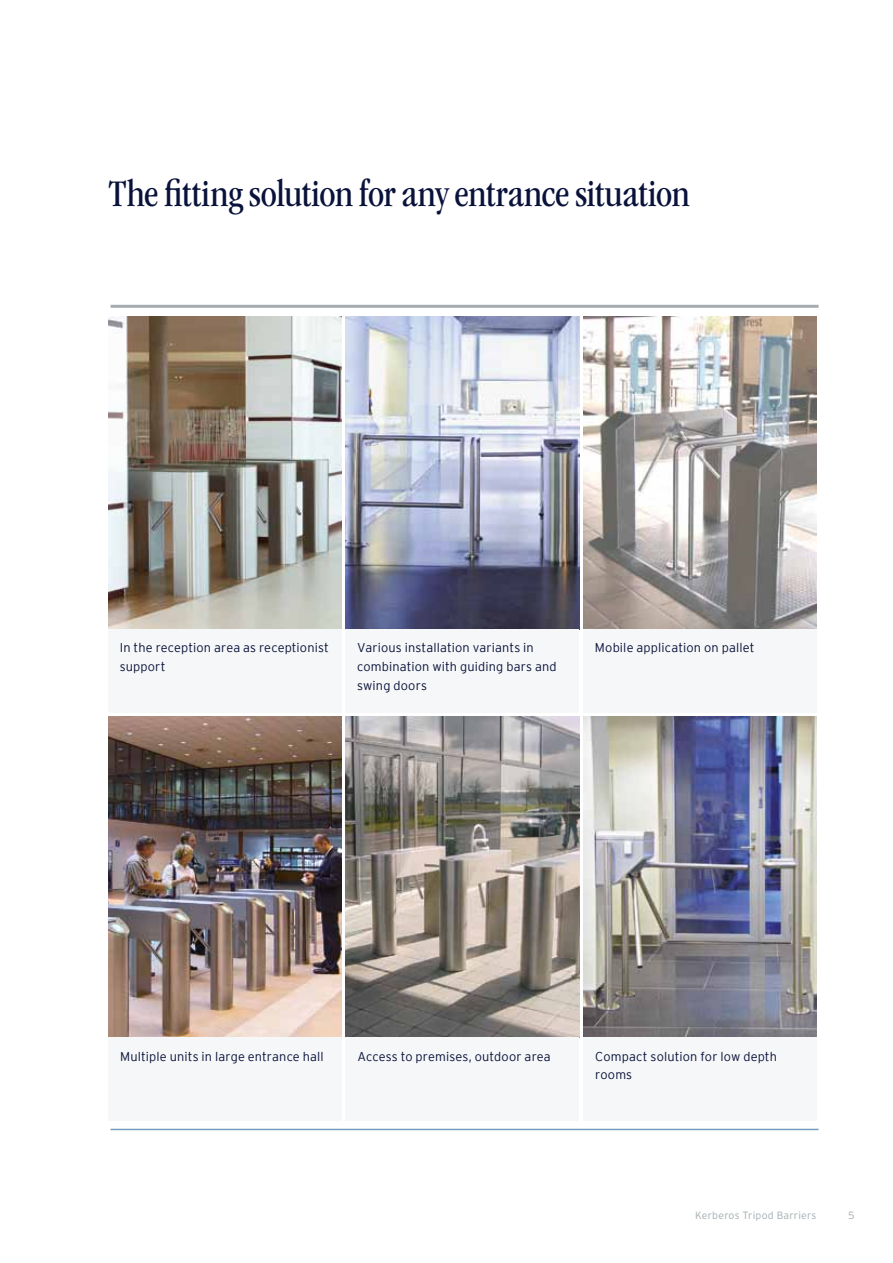
<style>
.page{position:relative;width:893px;height:1263px;background:#fff}
.page>*{position:absolute;margin:0;border:0;box-sizing:border-box;transform-origin:0 0}
.t1{font:condensed 39px "ITC Garamond Std";letter-spacing:-.015em;color:#09123a}
.t2{font:300 12.75px/18.8px "Interstate";letter-spacing:.01em;color:#09123a}
.t3{font:300 10.5px "Interstate Tab";letter-spacing:.02em;color:#a4acb1}
</style>
<div class="page">
<hr style="left:111px;top:1129px;width:708px;height:1px;background:#779cc1">
<hr style="left:111px;top:305px;width:708px;height:3px;background:#a4acb1">
<img style="left:108px;top:316px;width:234px;height:313px">
<img style="left:346px;top:316px;width:233px;height:313px">
<img style="left:583px;top:316px;width:233px;height:313px">
<img style="left:108px;top:717px;width:234px;height:320px">
<img style="left:346px;top:717px;width:233px;height:320px">
<img style="left:583px;top:717px;width:233px;height:320px">
<div style="left:108px;top:629px;width:233px;height:83px;background:#f6f7f8"></div>
<div style="left:108px;top:1037px;width:234px;height:84px;background:#f6f7f8"></div>
<div style="left:345px;top:629px;width:234px;height:83px;background:#f6f7f8"></div>
<div style="left:346px;top:1037px;width:233px;height:84px;background:#f6f7f8"></div>
<div style="left:583px;top:629px;width:233px;height:83px;background:#f6f7f8"></div>
<div style="left:584px;top:1037px;width:233px;height:84px;background:#f6f7f8"></div>
<h1 class="t1" style="left:108px;top:172px;width:583px">The fitting solution for any entrance situation</h1>
<p class="t2" style="left:120px;top:638px;width:211px">In the reception area as receptionist support</p>
<p class="t2" style="left:357px;top:638px;width:201px">Various installation variants in combination with guiding bars and swing doors</p>
<p class="t2" style="left:595px;top:638px;width:161px">Mobile application on pallet</p>
<p class="t2" style="left:120px;top:1046px;width:205px">Multiple units in large entrance hall</p>
<p class="t2" style="left:358px;top:1046px;width:195px">Access to premises, outdoor area</p>
<p class="t2" style="left:595px;top:1046px;width:183px">Compact solution for low depth rooms</p>
<p class="t3" style="left:695px;top:1209px;width:123px">Kerberos Tripod Barriers</p>
<p class="t3" style="left:848px;top:1209px;width:8px">5</p>
</div>
